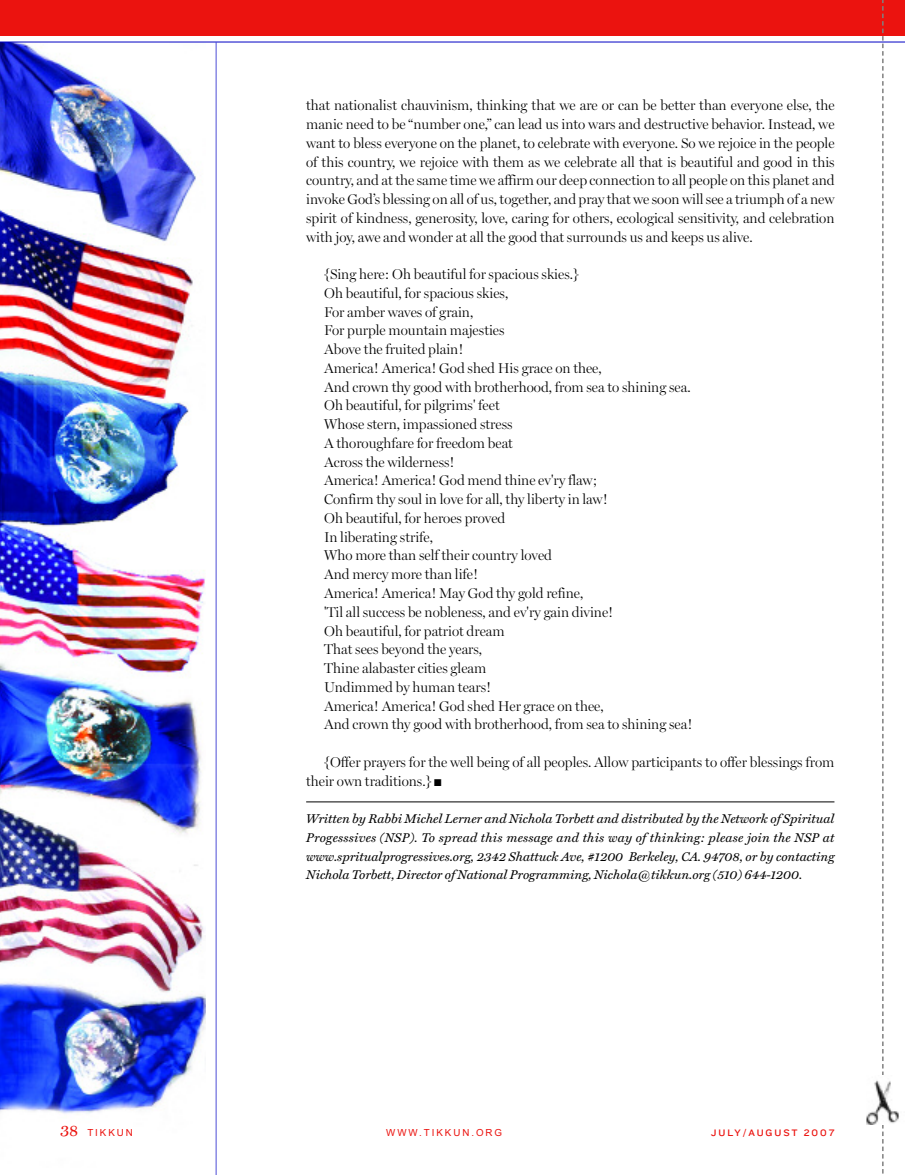
<style>
.page{position:relative;width:905px;height:1175px;background:#fff}
.page>*{position:absolute;margin:0;border:0;box-sizing:border-box;transform-origin:0 0}
.t1{font:300 14.25px/18.8px "Miller Display";color:#000}
.t2{font:italic 12.75px/18.8px "Miller Text";color:#000;text-align:justify}
.t3{font:9.75px "Arial MS";letter-spacing:.2em;color:#eb130f}
.t4{font:9.75px "Knockout HTF32 Junior Cruiserwt";letter-spacing:.2em;color:#eb130f}
.s1{font-family:"Miller Text";font-size:16.5px}
</style>
<div class="page">
<div style="left:0;top:42px;width:220px;height:1132px;background:linear-gradient(to right,#fff,#fff)"></div>
<img style="left:0;top:43px;width:206px;height:1124px">
<hr style="left:0;top:42px;width:904px;height:1px;background:#0000c4">
<div style="left:0;top:0;width:904px;height:36px;background:#eb130f"></div>
<hr style="left:216px;top:42px;width:1px;height:1132px;background:#4d4dd6">
<hr style="left:306px;top:801px;width:528px;height:1px;background:#000">
<svg style="left:882px;top:0;width:1px;height:1174px"></svg>
<img style="left:866px;top:1075px;width:33px;height:49px">
<p class="t1" style="left:306px;top:96px;width:530px;text-align:justify">that nationalist chauvinism, thinking that we are or can be better than everyone else, the manic need to be “number one,” can lead us into wars and destructive behavior. Instead, we want to bless everyone on the planet, to celebrate with everyone. So we rejoice in the people of this country, we rejoice with them as we celebrate all that is beautiful and good in this country, and at the same time we affirm our deep connection to all people on this planet and invoke God’s blessing on all of us, together, and pray that we soon will see a triumph of a new spirit of kindness, generosity, love, caring for others, ecological sensitivity, and celebration with joy, awe and wonder at all the good that surrounds us and keeps us alive.</p>
<p class="t1" style="left:324px;top:265px;width:370px">{Sing here: Oh beautiful for spacious skies.}<br>Oh beautiful, for spacious skies,<br>For amber waves of grain,<br>For purple mountain majesties<br>Above the fruited plain!<br>America! America! God shed His grace on thee,<br>And crown thy good with brotherhood, from sea to shining sea.<br>Oh beautiful, for pilgrims' feet<br>Whose stern, impassioned stress<br>A thoroughfare for freedom beat<br>Across the wilderness!<br>America! America! God mend thine ev'ry flaw;<br>Confirm thy soul in love for all, thy liberty in law!<br>Oh beautiful, for heroes proved<br>In liberating strife,<br>Who more than self their country loved<br>And mercy more than life!<br>America! America! May God thy gold refine,<br>'Til all success be nobleness, and ev'ry gain divine!<br>Oh beautiful, for patriot dream<br>That sees beyond the years,<br>Thine alabaster cities gleam<br>Undimmed by human tears!<br>America! America! God shed Her grace on thee,<br>And crown thy good with brotherhood, from sea to shining sea!</p>
<p class="t1" style="left:306px;top:752px;width:530px;text-indent:18px">{Offer prayers for the well being of all peoples. Allow participants to offer blessings from their own traditions.} ■</p>
<p class="t2" style="left:306px;top:809px;width:530px">Written by Rabbi Michel Lerner and Nichola Torbett and distributed by the Network of Spiritual Progesssives (NSP). To spread this message and this way of thinking: please join the NSP at www.spritualprogressives.org, 2342 Shattuck Ave, #1200 Berkeley, CA. 94708, or by contacting Nichola Torbett, Director of National Programming, Nichola@tikkun.org (510) 644-1200.</p>
<p class="t3" style="left:60px;top:1126px;width:74px"><span class="s1">38</span> TIKKUN</p>
<p class="t3" style="left:386px;top:1126px;width:117px">WWW.TIKKUN.ORG</p>
<p class="t4" style="left:711px;top:1126px;width:125px">JULY/AUGUST 2007</p>
</div>
